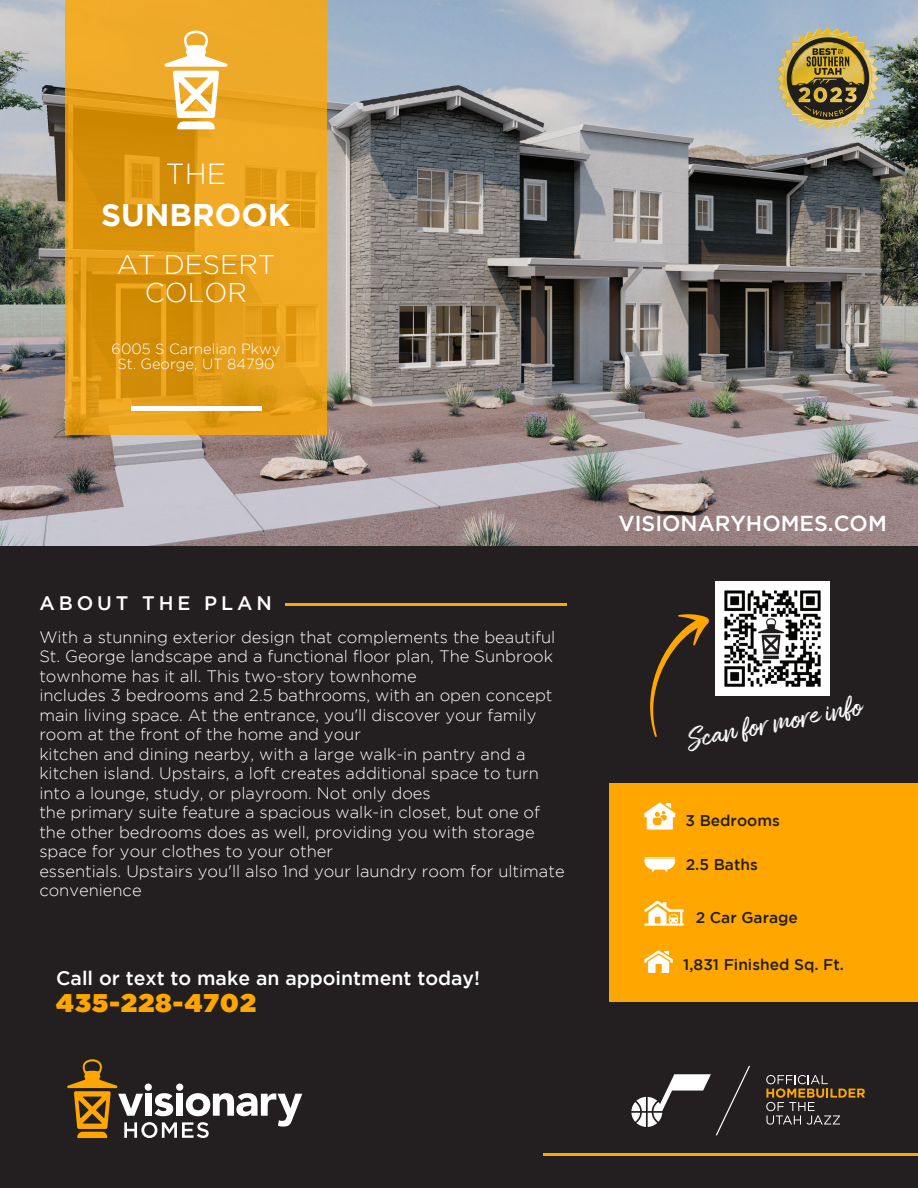
<style>
.page{position:relative;width:918px;height:1188px;background:#fff}
.page>*{position:absolute;margin:0;border:0;box-sizing:border-box;transform-origin:0 0}
.t1{font:700 31.2px "Gotham HTF";color:#fff}
.t2{font:29.85px "Amithen";color:#fff}
.t3{font:300 28.95px "Gotham HTF";color:#fff}
.t4{font:300 27px/27px "Gotham HTF";color:#fff;text-align:center}
.t5{font:900 25.5px "Gotham HTF";letter-spacing:.05em;color:#ffa700}
.t6{font:500 21.6px "Gotham HTF";color:#fff}
.t7{font:500 19.5px "Gotham HTF";color:#fff}
.t8{font:500 19.5px "Gotham HTF";letter-spacing:.2em;color:#fff}
.t9{font:300 16.5px/19.5px "Gotham HTF";color:#fff}
.t10{font:500 15.45px "Gotham HTF";color:#231f20}
.t11{font:300 14.7px/15.6px "Gotham HTF";color:#fff;text-align:center}
</style>
<div class="page">
<img style="left:0;top:0;width:918px;height:546px">
<div style="left:0;top:546px;width:918px;height:642px;background:#231f20"></div>
<div style="left:609px;top:783px;width:309px;height:219px;background:#ffa700"></div>
<hr style="left:544px;top:1153px;width:374px;height:2px;background:#ffa700">
<hr style="left:668px;top:909px;width:16px;height:3px;background:#fff">
<hr style="left:644px;top:923px;width:40px;height:3px;background:#fff">
<svg style="left:644px;top:901px;width:38px;height:24px"></svg>
<svg style="left:644px;top:803px;width:31px;height:27px"></svg>
<svg style="left:644px;top:859px;width:31px;height:13px"></svg>
<hr style="left:644px;top:857px;width:31px;height:1px;background:#fff">
<svg style="left:644px;top:951px;width:29px;height:22px"></svg>
<svg style="left:631px;top:1066px;width:119px;height:69px"></svg>
<svg style="left:766px;top:1075px;width:99px;height:50px"></svg>
<hr style="left:285px;top:603px;width:282px;height:3px;background:#ffa700">
<svg style="left:66px;top:0;width:261px;height:435px;background:#e49e19"></svg>
<svg style="left:164px;top:31px;width:64px;height:98px"></svg>
<svg style="left:67px;top:1059px;width:235px;height:79px"></svg>
<hr style="left:131px;top:406px;width:130px;height:4px;background:#fff">
<svg style="left:650px;top:614px;width:59px;height:123px"></svg>
<img style="left:716px;top:581px;width:114px;height:114px">
<svg style="left:776px;top:27px;width:103px;height:103px;background:#998e60"></svg>
<h3 class="t3" style="left:166px;top:158px;width:62px">THE</h3>
<h1 class="t1" style="left:101px;top:197px;width:191px">SUNBROOK</h1>
<h3 class="t4" style="left:117px;top:251px;width:160px">AT DESERT<br>COLOR</h3>
<p class="t11" style="left:112px;top:341px;width:170px">6005 S Carnelian Pkwy<br>St. George, UT 84790</p>
<p class="t8" style="left:40px;top:592px;width:234px">ABOUT THE PLAN</p>
<p class="t9" style="left:39px;top:627px;width:527px">With a stunning exterior design that complements the beautiful St. George landscape and a functional floor plan, The Sunbrook townhome has it all. This two-story townhome<br>includes 3 bedrooms and 2.5 bathrooms, with an open concept main living space. At the entrance, you'll discover your family room at the front of the home and your<br>kitchen and dining nearby, with a large walk-in pantry and a kitchen island. Upstairs, a loft creates additional space to turn into a lounge, study, or playroom. Not only does<br>the primary suite feature a spacious walk-in closet, but one of the other bedrooms does as well, providing you with storage space for your clothes to your other<br>essentials. Upstairs you'll also 1nd your laundry room for ultimate convenience</p>
<p class="t7" style="left:56px;top:967px;width:425px">Call or text to make an appointment today!</p>
<h3 class="t5" style="left:56px;top:988px;width:201px">435-228-4702</h3>
<h3 class="t6" style="left:618px;top:511px;width:270px">VISIONARYHOMES.COM</h3>
<h2 class="t2" style="left:684px;top:722px;width:178px;rotate:-11deg">Scan for more info</h2>
<p class="t10" style="left:685px;top:812px;width:96px">3 Bedrooms</p>
<p class="t10" style="left:686px;top:856px;width:74px">2.5 Baths</p>
<p class="t10" style="left:696px;top:908px;width:104px">2 Car Garage</p>
<p class="t10" style="left:683px;top:956px;width:162px">1,831 Finished Sq. Ft.</p>
</div>
